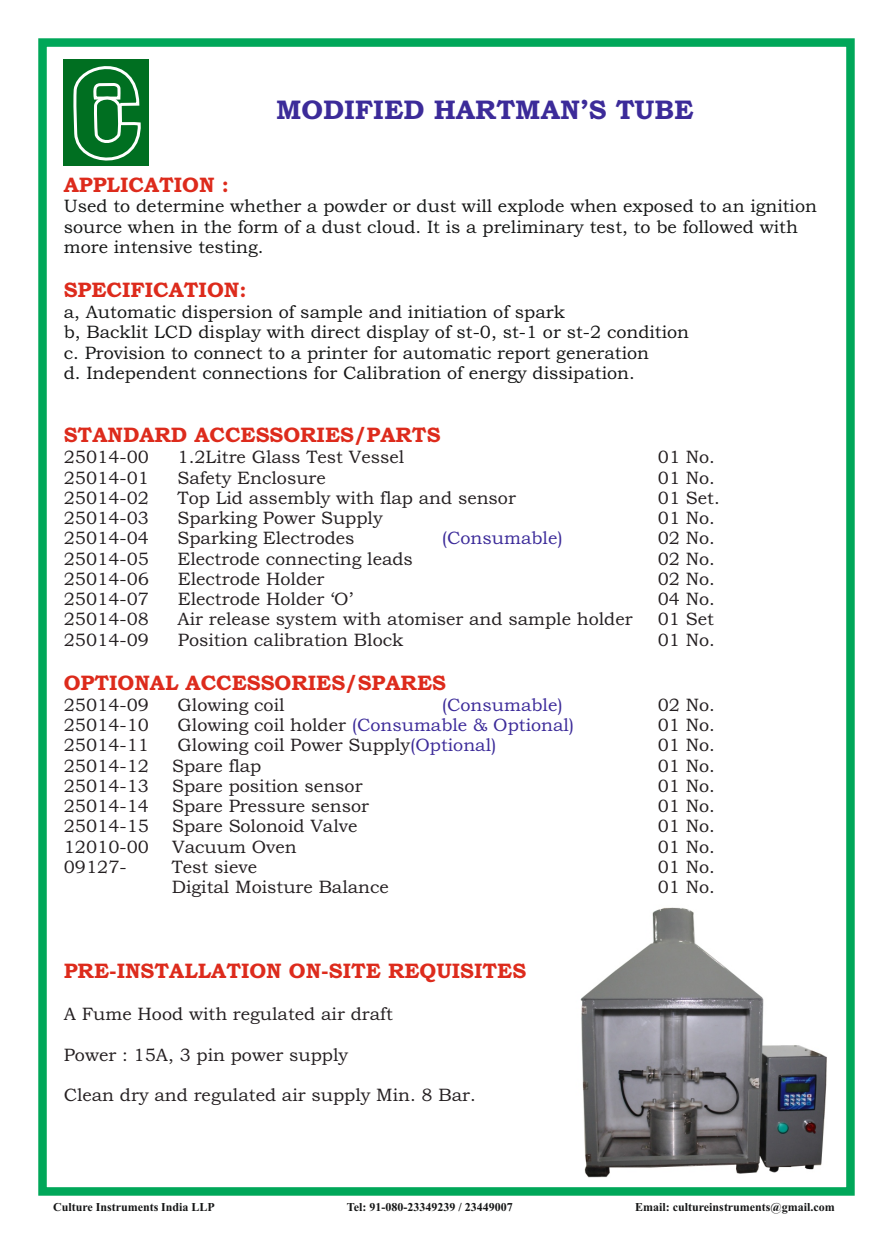
<style>
.page{position:relative;width:893px;height:1234px;background:#fff}
.page>*{position:absolute;margin:0;border:0;box-sizing:border-box;transform-origin:0 0}
.t1{font:700 27px "Bookman Old Style";color:#3c2b99}
.t2{font:700 21px "Bookman Old Style";color:#dd2b1c}
.t3{font:18px "Bookman Old Style";color:#241f21}
.t4{font:18px/20.2px "Bookman Old Style";color:#151616}
.t5{font:18px "Bookman Old Style";color:#3c2b99}
.t6{font:700 12px "Times New Roman";color:#151616}
.s1{color:#241f21}
.s2{color:#3c2b99}
</style>
<div class="page">
<div style="left:38px;top:38px;width:817px;height:1157px;border:9px solid #00a759"></div>
<div style="left:64px;top:60px;width:85px;height:106px;background:#006f21"></div>
<svg style="left:72px;top:59px;width:70px;height:102px"></svg>
<img style="left:580px;top:907px;width:247px;height:271px">
<p class="t2" style="left:64px;top:176px;width:167px">APPLICATION :</p>
<h1 class="t1" style="left:276px;top:100px;width:419px">MODIFIED HARTMAN’S TUBE</h1>
<p class="t4" style="left:64px;top:198px;width:755px">Used to determine whether a powder or dust will explode when exposed to an ignition source when in the form of a dust cloud. It is a preliminary test, to be followed with more intensive testing.</p>
<p class="t2" style="left:64px;top:282px;width:184px">SPECIFICATION:</p>
<p class="t4" style="left:64px;top:303px;width:627px">a, Automatic dispersion of sample and initiation of spark<br>b, Backlit LCD display with direct display of st-0, st-1 or st-2 condition c. Provision to connect to a printer for automatic report generation<br>d. Independent connections for Calibration of energy dissipation.</p>
<p class="t2" style="left:64px;top:427px;width:378px">STANDARD ACCESSORIES/PARTS</p>
<p class="t3" style="left:64px;top:450px;width:87px">25014-00</p>
<p class="t3" style="left:178px;top:450px;width:228px">1.2Litre Glass Test Vessel</p>
<p class="t3" style="left:658px;top:450px;width:59px">01 No.</p>
<p class="t3" style="left:64px;top:470px;width:87px">25014-01</p>
<p class="t3" style="left:178px;top:470px;width:150px">Safety Enclosure</p>
<p class="t3" style="left:658px;top:470px;width:59px">01 No.</p>
<p class="t3" style="left:64px;top:491px;width:87px">25014-02</p>
<p class="t3" style="left:178px;top:491px;width:340px">Top Lid assembly with flap and sensor</p>
<p class="t3" style="left:658px;top:491px;width:63px">01 Set.</p>
<p class="t3" style="left:64px;top:511px;width:87px">25014-03</p>
<p class="t3" style="left:178px;top:511px;width:207px">Sparking Power Supply</p>
<p class="t3" style="left:658px;top:511px;width:59px">01 No.</p>
<p class="t3" style="left:64px;top:531px;width:87px">25014-04</p>
<p class="t3" style="left:178px;top:531px;width:179px">Sparking Electrodes</p>
<p class="t3" style="left:658px;top:531px;width:59px">02 No.</p>
<p class="t3" style="left:64px;top:551px;width:87px">25014-05</p>
<p class="t3" style="left:178px;top:551px;width:237px">Electrode connecting leads</p>
<p class="t3" style="left:658px;top:551px;width:59px">02 No.</p>
<p class="t3" style="left:64px;top:572px;width:87px">25014-06</p>
<p class="t3" style="left:178px;top:572px;width:148px">Electrode Holder</p>
<p class="t3" style="left:658px;top:572px;width:59px">02 No.</p>
<p class="t3" style="left:64px;top:592px;width:87px">25014-07</p>
<p class="t3" style="left:178px;top:592px;width:176px">Electrode Holder ‘O’</p>
<p class="t3" style="left:658px;top:592px;width:59px">04 No.</p>
<p class="t3" style="left:64px;top:612px;width:87px">25014-08</p>
<p class="t3" style="left:178px;top:612px;width:457px">Air release system with atomiser and sample holder</p>
<p class="t3" style="left:658px;top:612px;width:58px">01 Set</p>
<p class="t3" style="left:64px;top:632px;width:87px">25014-09</p>
<p class="t3" style="left:178px;top:632px;width:227px">Position calibration Block</p>
<p class="t3" style="left:658px;top:632px;width:59px">01 No.</p>
<p class="t5" style="left:442px;top:531px;width:122px">(Consumable)</p>
<p class="t2" style="left:64px;top:674px;width:384px">OPTIONAL ACCESSORIES/SPARES</p>
<p class="t5" style="left:442px;top:697px;width:122px">(Consumable)</p>
<p class="t3" style="left:64px;top:697px;width:87px">25014-09</p>
<p class="t3" style="left:178px;top:697px;width:108px">Glowing coil</p>
<p class="t3" style="left:658px;top:697px;width:59px">02 No.</p>
<p class="t3" style="left:64px;top:718px;width:87px">25014-10</p>
<p class="t5" style="left:178px;top:718px;width:398px"><span class="s1">Glowing coil holder</span> (Consumable &amp; Optional)</p>
<p class="t3" style="left:658px;top:718px;width:59px">01 No.</p>
<p class="t3" style="left:64px;top:738px;width:87px">25014-11</p>
<p class="t3" style="left:178px;top:738px;width:320px">Glowing coil Power Supply<span class="s2">(Optional)</span></p>
<p class="t3" style="left:658px;top:738px;width:59px">01 No.</p>
<p class="t3" style="left:64px;top:758px;width:87px">25014-12</p>
<p class="t3" style="left:172px;top:758px;width:91px">Spare flap</p>
<p class="t3" style="left:658px;top:758px;width:59px">01 No.</p>
<p class="t3" style="left:64px;top:778px;width:87px">25014-13</p>
<p class="t3" style="left:172px;top:778px;width:192px">Spare position sensor</p>
<p class="t3" style="left:658px;top:778px;width:59px">01 No.</p>
<p class="t3" style="left:64px;top:799px;width:87px">25014-14</p>
<p class="t3" style="left:172px;top:799px;width:198px">Spare Pressure sensor</p>
<p class="t3" style="left:658px;top:799px;width:59px">01 No.</p>
<p class="t3" style="left:64px;top:819px;width:87px">25014-15</p>
<p class="t3" style="left:172px;top:819px;width:187px">Spare Solonoid Valve</p>
<p class="t3" style="left:658px;top:819px;width:59px">01 No.</p>
<p class="t3" style="left:64px;top:839px;width:87px">12010-00</p>
<p class="t3" style="left:172px;top:839px;width:126px">Vacuum Oven</p>
<p class="t3" style="left:658px;top:839px;width:59px">01 No.</p>
<p class="t3" style="left:64px;top:859px;width:64px">09127-</p>
<p class="t3" style="left:172px;top:859px;width:87px">Test sieve</p>
<p class="t3" style="left:658px;top:859px;width:59px">01 No.</p>
<p class="t3" style="left:172px;top:880px;width:219px">Digital Moisture Balance</p>
<p class="t3" style="left:658px;top:880px;width:59px">01 No.</p>
<p class="t2" style="left:64px;top:962px;width:464px">PRE-INSTALLATION ON-SITE REQUISITES</p>
<p class="t3" style="left:64px;top:1006px;width:331px">A Fume Hood with regulated air draft</p>
<p class="t3" style="left:64px;top:1047px;width:286px">Power : 15A, 3 pin power supply</p>
<p class="t3" style="left:64px;top:1087px;width:414px">Clean dry and regulated air supply Min. 8 Bar.</p>
<p class="t6" style="left:53px;top:1202px;width:163px">Culture Instruments India LLP</p>
<p class="t6" style="left:347px;top:1202px;width:167px">Tel: 91-080-23349239 / 23449007</p>
<p class="t6" style="left:635px;top:1202px;width:201px">Email: cultureinstruments@gmail.com</p>
</div>
